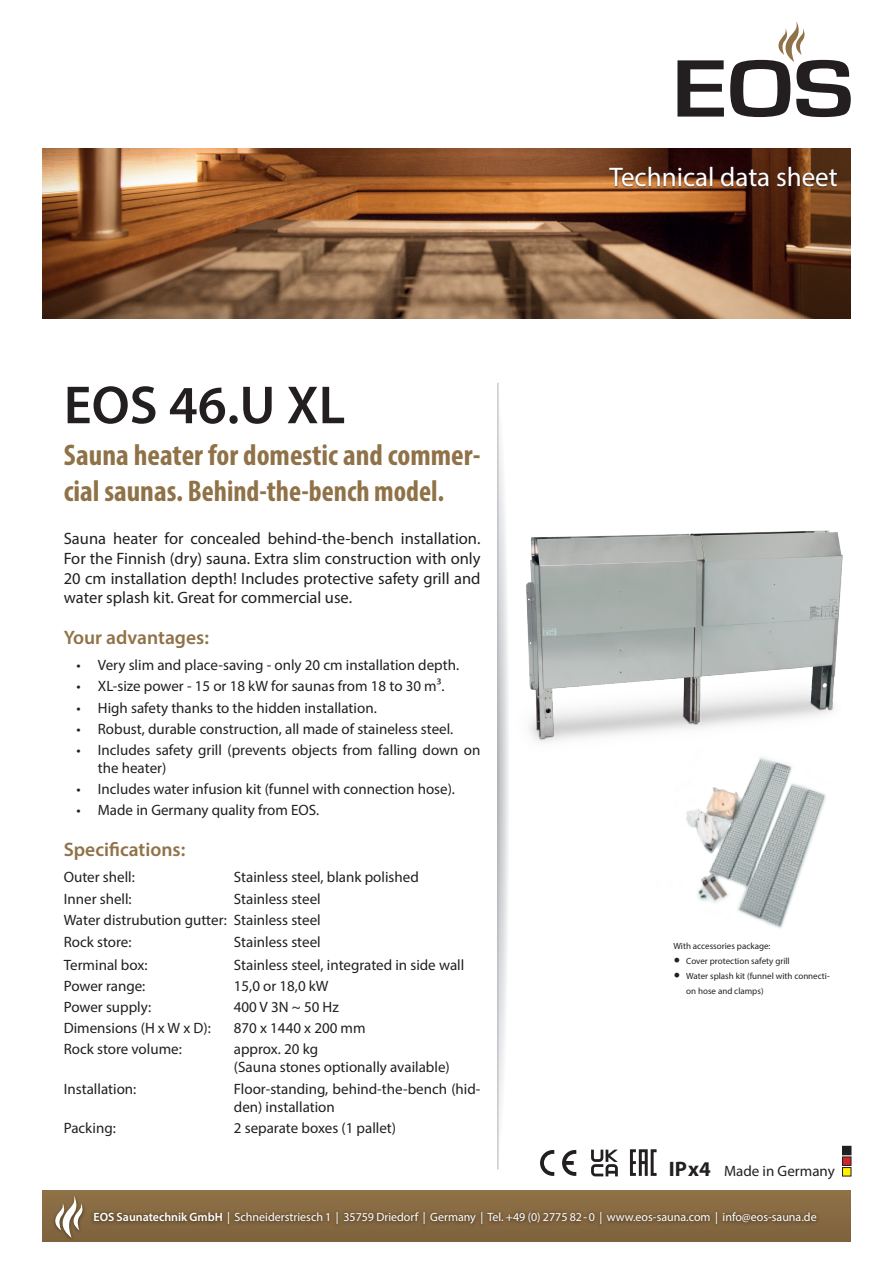
<style>
.page{position:relative;width:893px;height:1263px;background:#fff}
.page>*{position:absolute;margin:0;border:0;box-sizing:border-box;transform-origin:0 0}
.t1{font:600 54px "Myriad Pro";color:#231f20}
.t2{font:700 condensed 30px/36px "Myriad Pro";color:#907248}
.t3{font:27px "Myriad Pro";color:#fff}
.t4{font:700 21px "Myriad Pro";color:#231f20}
.Fließtest{font:600 19.5px "Myriad Pro";color:#907248}
.Fließtest-2{font:16.5px/19.8px "Myriad Pro";color:#231f20;text-align:justify}
.t5{font:15px/18px "Myriad Pro";color:#231f20}
.t6{font:12px "Myriad Pro";color:#fff}
.t7{font:9px/15px "Myriad Pro";color:#231f20}
.s1{font-family:"Minion Pro";font-size:18px}
.s2{font-weight:600}
</style>
<div class="page">
<div style="left:43px;top:1191px;width:807px;height:51px;background:#8a6d44"></div>
<svg style="left:677px;top:60px;width:47px;height:57px"></svg>
<svg style="left:730px;top:21px;width:121px;height:96px"></svg>
<img style="left:43px;top:149px;width:807px;height:170px">
<div style="left:90px;top:1208px;width:731px;height:20px;background:#231f20;opacity:.75"></div>
<div style="left:52px;top:1194px;width:34px;height:48px;background:#7e633d"></div>
<svg style="left:53px;top:1195px;width:31px;height:43px"></svg>
<svg style="left:498px;top:383px;width:10px;height:786px"></svg>
<hr style="left:497px;top:383px;width:1px;height:786px;background:#b2b3b7">
<img style="left:497px;top:485px;width:346px;height:295px">
<img style="left:642px;top:730px;width:201px;height:198px">
<svg style="left:540px;top:1150px;width:14px;height:26px"></svg>
<svg style="left:562px;top:1150px;width:14px;height:26px"></svg>
<svg style="left:591px;top:1149px;width:27px;height:27px"></svg>
<div style="left:842px;top:1146px;width:9px;height:9px;background:#231f20"></div>
<div style="left:842px;top:1157px;width:9px;height:8px;background:#d1232a"></div>
<div style="left:842px;top:1157px;width:9px;height:8px;border:1px solid #231f20"></div>
<div style="left:842px;top:1167px;width:9px;height:9px;background:#fff101"></div>
<div style="left:842px;top:1167px;width:9px;height:9px;border:1px solid #231f20"></div>
<svg style="left:630px;top:1149px;width:27px;height:27px"></svg>
<div style="left:608px;top:166px;width:231px;height:23px;background:#231f20;opacity:.75"></div>
<p class="t1" style="left:64px;top:371px;width:283px">EOS 46.U XL</p>
<p class="t2" style="left:64px;top:436px;width:418px">Sauna heater for domestic and commer&shy;cial saunas. Behind-the-bench model.</p>
<p class="Fließtest-2" style="left:64px;top:528px;width:418px">Sauna heater for concealed behind-the-bench installation.<br>For the Finnish (dry) sauna. Extra slim construction with only 20 cm installation depth! Includes protective safety grill and water splash kit. Great for commercial use.</p>
<p class="Fließtest" style="left:64px;top:625px;width:147px">Your advantages:</p>
<p class="t5" style="left:77px;top:656px;width:384px">• Very slim and place-saving - only 20 cm installation depth.</p>
<p class="t5" style="left:77px;top:677px;width:369px">• XL-size power - 15 or 18 kW for saunas from 18 to 30 m³.</p>
<p class="t5" style="left:77px;top:698px;width:302px">• High safety thanks to the hidden installation.</p>
<p class="t5" style="left:77px;top:719px;width:378px">• Robust, durable construction, all made of staineless steel.</p>
<p class="t5" style="left:98px;top:741px;width:384px;text-indent:-21px">• Includes safety grill (prevents objects from falling down on the heater)</p>
<p class="t5" style="left:77px;top:780px;width:380px">• Includes water infusion kit (funnel with connection hose).</p>
<p class="t5" style="left:77px;top:801px;width:244px">• Made in Germany quality from EOS.</p>
<p class="Fließtest" style="left:64px;top:837px;width:123px">Specifications:</p>
<p class="t5" style="left:64px;top:868px;width:73px">Outer shell:</p>
<p class="t5" style="left:234px;top:868px;width:186px">Stainless steel, blank polished</p>
<p class="t5" style="left:64px;top:889px;width:69px">Inner shell:</p>
<p class="t5" style="left:234px;top:889px;width:88px">Stainless steel</p>
<p class="t5" style="left:64px;top:910px;width:258px">Water distrubution gutter: Stainless steel</p>
<p class="t5" style="left:64px;top:933px;width:69px">Rock store:</p>
<p class="t5" style="left:234px;top:933px;width:88px">Stainless steel</p>
<p class="t5" style="left:64px;top:955px;width:85px">Terminal box:</p>
<p class="t5" style="left:234px;top:955px;width:232px">Stainless steel, integrated in side wall</p>
<p class="t5" style="left:64px;top:977px;width:83px">Power range:</p>
<p class="t5" style="left:234px;top:977px;width:96px">15,0 or 18,0 kW</p>
<p class="t5" style="left:64px;top:998px;width:89px">Power supply:</p>
<p class="t5" style="left:234px;top:998px;width:107px">400 V 3N ~ 50 Hz</p>
<p class="t5" style="left:64px;top:1019px;width:149px">Dimensions (H x W x D):</p>
<p class="t5" style="left:234px;top:1019px;width:133px">870 x 1440 x 200 mm</p>
<p class="t5" style="left:64px;top:1040px;width:120px">Rock store volume:</p>
<p class="t5" style="left:234px;top:1040px;width:86px">approx. 20 kg</p>
<p class="t5" style="left:234px;top:1058px;width:217px">(Sauna stones optionally available)</p>
<p class="t5" style="left:64px;top:1079px;width:74px">Installation:</p>
<p class="t5" style="left:234px;top:1079px;width:248px">Floor-standing, behind-the-bench (hid&shy;den) installation</p>
<p class="t5" style="left:64px;top:1118px;width:54px">Packing:</p>
<p class="t5" style="left:234px;top:1118px;width:164px">2 separate boxes (1 pallet)</p>
<p class="t3" style="left:610px;top:160px;width:230px">Technical data sheet</p>
<p class="t7" style="left:673px;top:938px;width:99px">With accessories package:</p>
<p class="t7" style="left:673px;top:953px;width:118px"><span class="s1">•</span> Cover protection safety grill</p>
<p class="t7" style="left:686px;top:968px;width:145px;text-indent:-13px"><span class="s1">•</span> Water splash kit (funnel with connecti&shy;on hose and clamps)</p>
<p class="t4" style="left:669px;top:1155px;width:44px">IP x4</p>
<p class="t5" style="left:724px;top:1162px;width:112px">Made in Germany</p>
<p class="t6" style="left:94px;top:1210px;width:725px"><span class="s2">EOS Saunatechnik GmbH</span> | Schneiderstriesch 1 | 35759 Driedorf | Germany | Tel. +49 (0) 2775 82 - 0 | www.eos-sauna.com | info@eos-sauna.de</p>
</div>
